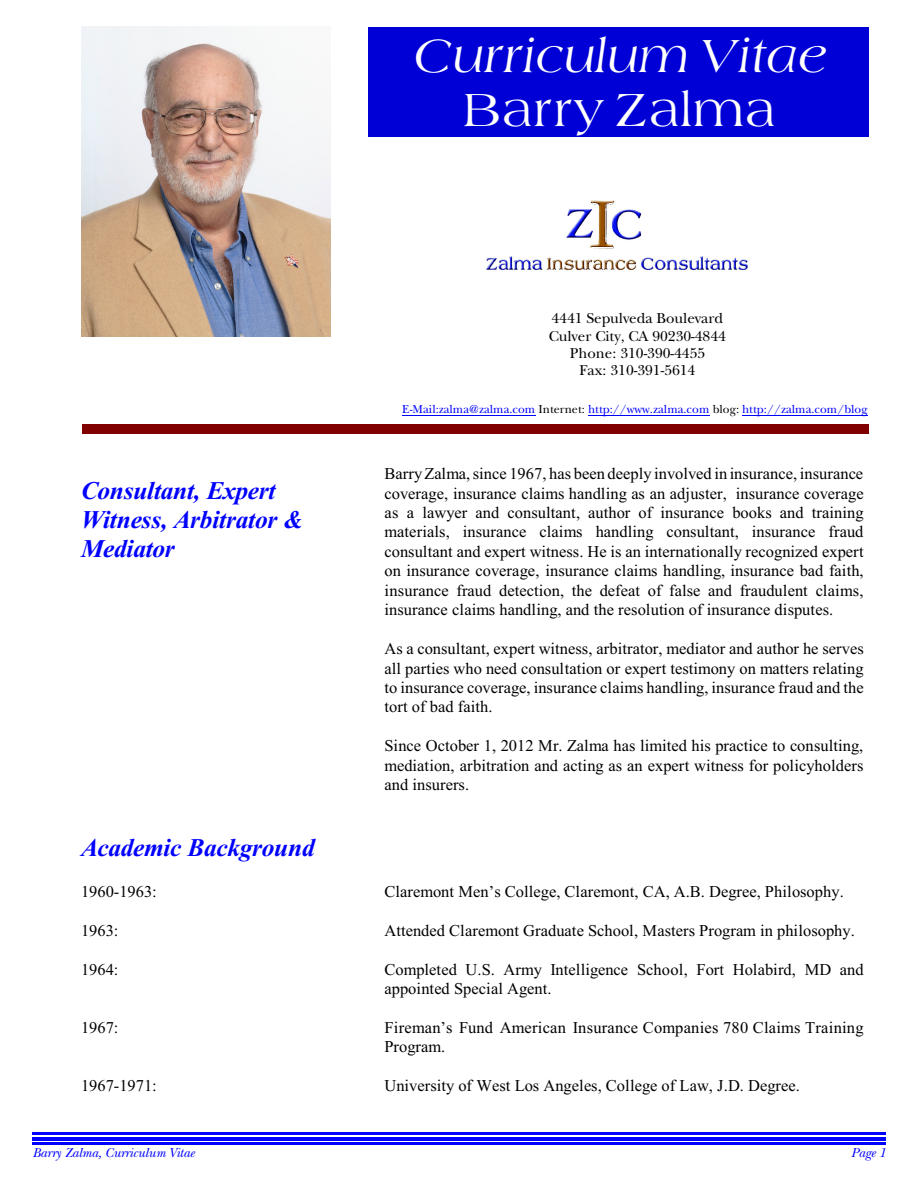
<style>
.page{position:relative;width:918px;height:1188px;background:#fff}
.page>*{position:absolute;margin:0;border:0;box-sizing:border-box;transform-origin:0 0}
.t1{font:italic 48px "Amherst Plain";letter-spacing:.005em;color:#fff}
.t2{font:48px "Amherst Plain";letter-spacing:.005em;color:#fff}
.t3{font:italic 700 25.5px/28.8px "Times New Roman";letter-spacing:-.01em;color:#00f}
.t4{font:16.5px/19.5px "Times New Roman";color:#000;text-align:justify}
.t5{font:15px/17.4px "Nebraska Plain";color:#000;text-align:center}
.t6{font:italic 13.5px "Nebraska Plain";letter-spacing:-.015em;color:#00f}
.t7{font:12px "Nebraska Plain";color:#00f}
.s1{color:#000}
</style>
<div class="page">
<img style="left:81px;top:27px;width:250px;height:309px">
<div style="left:368px;top:27px;width:501px;height:109px;background:#0000d6"></div>
<img style="left:486px;top:200px;width:262px;height:70px">
<hr style="left:402px;top:416px;width:134px;height:1px;background:#00f">
<hr style="left:588px;top:416px;width:122px;height:1px;background:#00f">
<hr style="left:742px;top:415px;width:126px;height:1px;background:#00f">
<hr style="left:82px;top:424px;width:786px;height:1px;background:#800000">
<div style="left:82px;top:427px;width:786px;height:7px;background:#800000"></div>
<hr style="left:32px;top:1133px;width:853px;height:2px;background:#00f">
<hr style="left:32px;top:1137px;width:853px;height:1px;background:#00f">
<hr style="left:32px;top:1140px;width:853px;height:1px;background:#00f">
<hr style="left:32px;top:1143px;width:853px;height:2px;background:#00f">
<h1 class="t1" style="left:412px;top:35px;width:415px">Curriculum Vitae</h1>
<h1 class="t2" style="left:462px;top:90px;width:315px">Barry Zalma</h1>
<h2 class="t3" style="left:81px;top:479px;width:224px">Consultant, Expert<br>Witness, Arbitrator &amp;<br>Mediator</h2>
<p class="t5" style="left:549px;top:311px;width:179px">4441 Sepulveda Boulevard<br>Culver City, CA 90230-4844<br>Phone: 310-390-4455<br>Fax: 310-391-5614</p>
<p class="t7" style="left:402px;top:405px;width:467px">E-Mail:zalma@zalma.com <span class="s1">Internet:</span> http://www.zalma.com <span class="s1">blog:</span> http://zalma.com/blog</p>
<p class="t4" style="left:384px;top:465px;width:481px">BarryZalma, since 1967, has been deeply involved in insurance, insurance coverage, insurance claims handling as an adjuster, insurance coverage as a lawyer and consultant, author of insurance books and training materials, insurance claims handling consultant, insurance fraud consultant and expert witness. He is an internationally recognized expert on insurance coverage, insurance claims handling, insurance bad faith, insurance fraud detection, the defeat of false and fraudulent claims, insurance claims handling, and the resolution of insurance disputes.</p>
<p class="t4" style="left:384px;top:640px;width:481px">As a consultant, expert witness, arbitrator, mediator and author he serves all parties who need consultation or expert testimony on matters relating to insurance coverage, insurance claims handling, insurance fraud and the tort of bad faith.</p>
<p class="t4" style="left:384px;top:738px;width:480px">Since October 1, 2012 Mr. Zalma has limited his practice to consulting, mediation, arbitration and acting as an expert witness for policyholders and insurers.</p>
<h2 class="t3" style="left:81px;top:836px;width:235px">Academic Background</h2>
<p class="t4" style="left:81px;top:883px;width:77px">1960-1963:</p>
<p class="t4" style="left:384px;top:883px;width:461px">Claremont Men’s College, Claremont, CA, A.B. Degree, Philosophy.</p>
<p class="t4" style="left:81px;top:922px;width:39px">1963:</p>
<p class="t4" style="left:384px;top:922px;width:472px">Attended Claremont Graduate School, Masters Program in philosophy.</p>
<p class="t4" style="left:81px;top:961px;width:39px">1964:</p>
<p class="t4" style="left:384px;top:961px;width:481px">Completed U.S. Army Intelligence School, Fort Holabird, MD and appointed Special Agent.</p>
<p class="t4" style="left:81px;top:1019px;width:39px">1967:</p>
<p class="t4" style="left:384px;top:1019px;width:481px">Fireman’s Fund American Insurance Companies 780 Claims Training<br>Program.</p>
<p class="t4" style="left:81px;top:1077px;width:77px">1967-1971:</p>
<p class="t4" style="left:384px;top:1077px;width:417px">University of West Los Angeles, College of Law, J.D. Degree.</p>
<p class="t6" style="left:32px;top:1148px;width:163px">Barry Zalma, Curriculum Vitae</p>
<p class="t6" style="left:851px;top:1148px;width:36px">Page 1</p>
</div>
